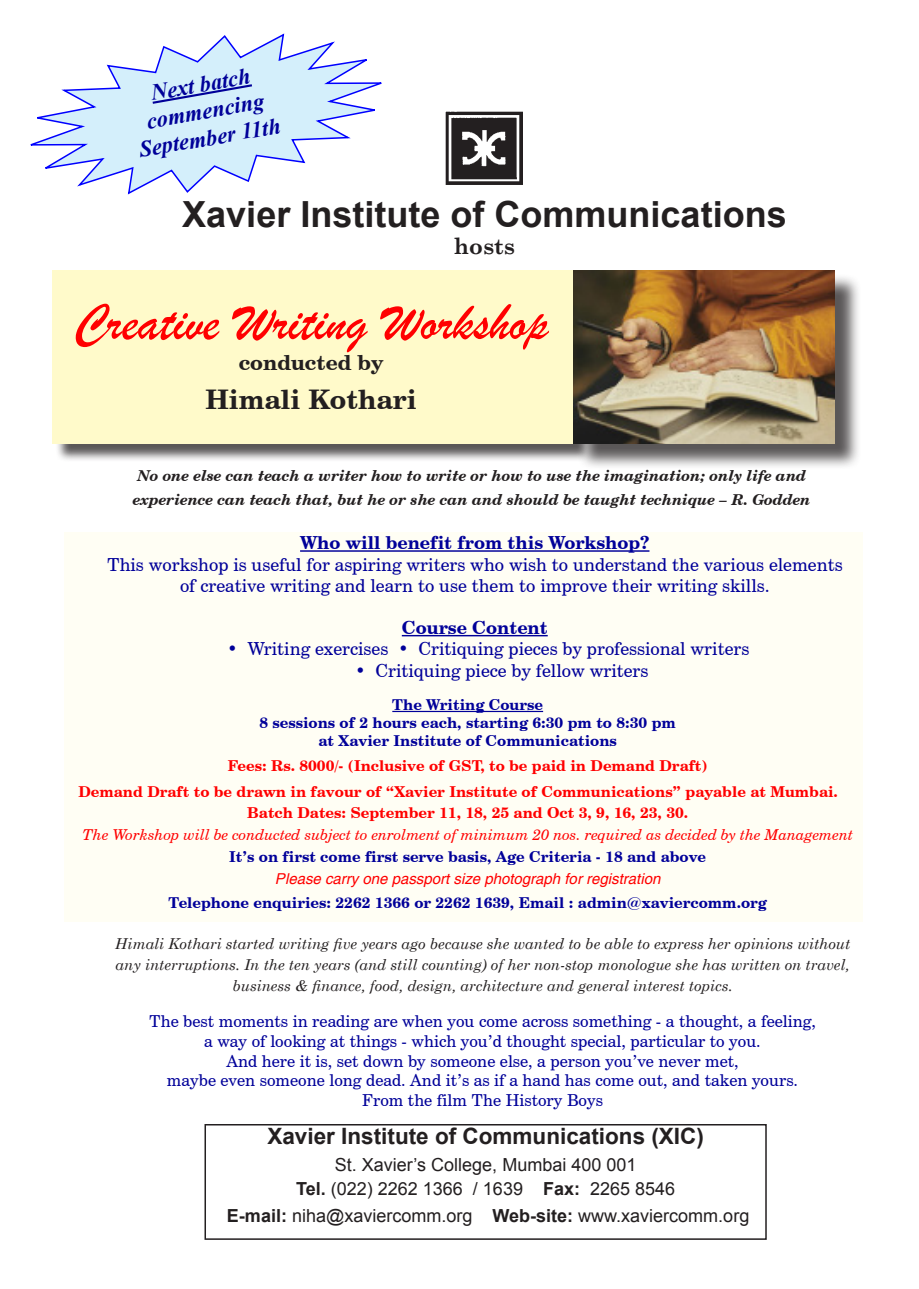
<style>
.page{position:relative;width:919px;height:1289px;background:#fff}
.page>*{position:absolute;margin:0;border:0;box-sizing:border-box;transform-origin:0 0}
.t1{font:54px "Brush Script";color:#f00}
.t2{font:700 36px "Arial";color:#231f20}
.t3{font:700 27px "Century Schoolbook BT";color:#231f20}
.t4{font:700 22.5px "Arial";color:#231f20}
.t5{font:italic 700 22.5px "Times New Roman";color:#009}
.t6{font:700 22.5px "Century Schoolbook";color:#231f20}
.t7{font:700 21px "Century Schoolbook BT";color:#231f20}
.t8{font:18px "Century Schoolbook BT";color:#009}
.t9{font:18px "Arial";color:#231f20}
.t10{font:700 18px "Century Schoolbook BT";color:#009}
.t11{font:16.5px "Century Schoolbook BT";color:#009}
.t12{font:italic 15px/21px "Century Schoolbook";color:#231f20;text-align:center}
.t13{font:700 15px "Century Schoolbook BT";color:#009}
.t14{font:700 15px "Century Schoolbook BT";color:#f00}
.t15{font:italic 700 15px/24.8px "Century Schoolbook BT";color:#231f20}
.t16{font:italic 15px "Century Schoolbook BT";color:#f00}
.t17{font:italic 15px "Helvetica";color:#f00}
.s1{font-weight:700}
</style>
<div class="page">
<div style="left:64px;top:532px;width:799px;height:389px;background:#fffef4"></div>
<div style="left:55px;top:272px;width:537px;height:190px;background:#231f20;opacity:.75"></div>
<div style="left:53px;top:270px;width:520px;height:173px;background:#fffaca"></div>
<div style="left:204px;top:1123px;width:562px;height:116px;border:2px solid #231f20"></div>
<hr style="left:300px;top:550px;width:349px;height:1px;background:#009">
<hr style="left:402px;top:635px;width:145px;height:1px;background:#009">
<hr style="left:392px;top:711px;width:151px;height:1px;background:#009">
<svg style="left:30px;top:33px;width:352px;height:162px"></svg>
<img style="left:446px;top:111px;width:76px;height:74px">
<svg style="left:150px;top:83px;width:104px;height:22px;background:#bfd8f1"></svg>
<div style="left:576px;top:273px;width:285px;height:196px;background:#231f20;opacity:.75"></div>
<img style="left:573px;top:270px;width:261px;height:173px">
<p class="t5" style="left:148px;top:77px;width:102px;rotate:-10deg">Next batch</p>
<p class="t5" style="left:144px;top:106px;width:120px;rotate:-10deg">commencing</p>
<p class="t5" style="left:137px;top:134px;width:145px;rotate:-10deg">September 11th</p>
<p class="t2" style="left:182px;top:191px;width:606px">Xavier Institute of Communications</p>
<p class="t6" style="left:454px;top:228px;width:63px">hosts</p>
<p class="t1" style="left:74px;top:289px;width:476px">Creative Writing Workshop</p>
<p class="t7" style="left:239px;top:349px;width:146px">conducted by</p>
<p class="t3" style="left:205px;top:382px;width:213px">Himali Kothari</p>
<p class="t15" style="left:133px;top:462px;width:679px">No one else can teach a writer how to write or how to use the imagination; only life and experience can teach that, but he or she can and should be taught technique – R. Godden</p>
<p class="t10" style="left:300px;top:531px;width:351px">Who will benefit from this Workshop?</p>
<p class="t8" style="left:107px;top:553px;width:737px">This workshop is useful for aspiring writers who wish to understand the various elements</p>
<p class="t8" style="left:180px;top:575px;width:591px">of creative writing and learn to use them to improve their writing skills.</p>
<p class="t10" style="left:402px;top:616px;width:147px">Course Content</p>
<p class="t8" style="left:227px;top:638px;width:523px">• Writing exercises • Critiquing pieces by professional writers</p>
<p class="t8" style="left:355px;top:659px;width:295px">• Critiquing piece by fellow writers</p>
<p class="t13" style="left:392px;top:695px;width:152px">The Writing Course</p>
<p class="t13" style="left:259px;top:713px;width:418px">8 sessions of 2 hours each, starting 6:30 pm to 8:30 pm</p>
<p class="t13" style="left:318px;top:731px;width:300px">at Xavier Institute of Communications</p>
<p class="t14" style="left:228px;top:756px;width:481px">Fees: Rs. 8000/- (Inclusive of GST, to be paid in Demand Draft)</p>
<p class="t14" style="left:78px;top:781px;width:761px">Demand Draft to be drawn in favour of “Xavier Institute of Communications” payable at Mumbai.</p>
<p class="t14" style="left:247px;top:803px;width:442px">Batch Dates: September 11, 18, 25 and Oct 3, 9, 16, 23, 30.</p>
<p class="t16" style="left:82px;top:825px;width:772px">The Workshop will be conducted subject to enrolment of minimum 20 nos. required as decided by the Management</p>
<p class="t13" style="left:229px;top:847px;width:478px">It’s on first come first serve basis, Age Criteria - 18 and above</p>
<p class="t17" style="left:275px;top:869px;width:387px">Please carry one passport size photograph for registration</p>
<p class="t13" style="left:168px;top:893px;width:600px">Telephone enquiries: 2262 1366 or 2262 1639, Email : admin@xaviercomm.org</p>
<p class="t12" style="left:115px;top:932px;width:737px">Himali Kothari started writing five years ago because she wanted to be able to express her opinions without any interruptions. In the ten years (and still counting) of her non-stop monologue she has written on travel, business &amp; finance, food, design, architecture and general interest topics.</p>
<p class="t11" style="left:149px;top:1010px;width:668px">The best moments in reading are when you come across something - a thought, a feeling,</p>
<p class="t11" style="left:204px;top:1030px;width:558px">a way of looking at things - which you’d thought special, particular to you.</p>
<p class="t11" style="left:226px;top:1050px;width:514px">And here it is, set down by someone else, a person you’ve never met,</p>
<p class="t11" style="left:167px;top:1070px;width:632px">maybe even someone long dead. And it’s as if a hand has come out, and taken yours.</p>
<p class="t11" style="left:362px;top:1090px;width:242px">From the film The History Boys</p>
<p class="t4" style="left:267px;top:1121px;width:438px">Xavier Institute of Communications (XIC)</p>
<p class="t9" style="left:335px;top:1153px;width:303px">St. Xavier’s College, Mumbai 400 001</p>
<p class="t9" style="left:296px;top:1177px;width:380px"><span class="s1">Tel.</span> (022) 2262 1366 / 1639 <span class="s1">Fax:</span> 2265 8546</p>
<p class="t9" style="left:227px;top:1204px;width:524px"><span class="s1">E-mail:</span> niha@xaviercomm.org <span class="s1">Web-site:</span> www.xaviercomm.org</p>
</div>
